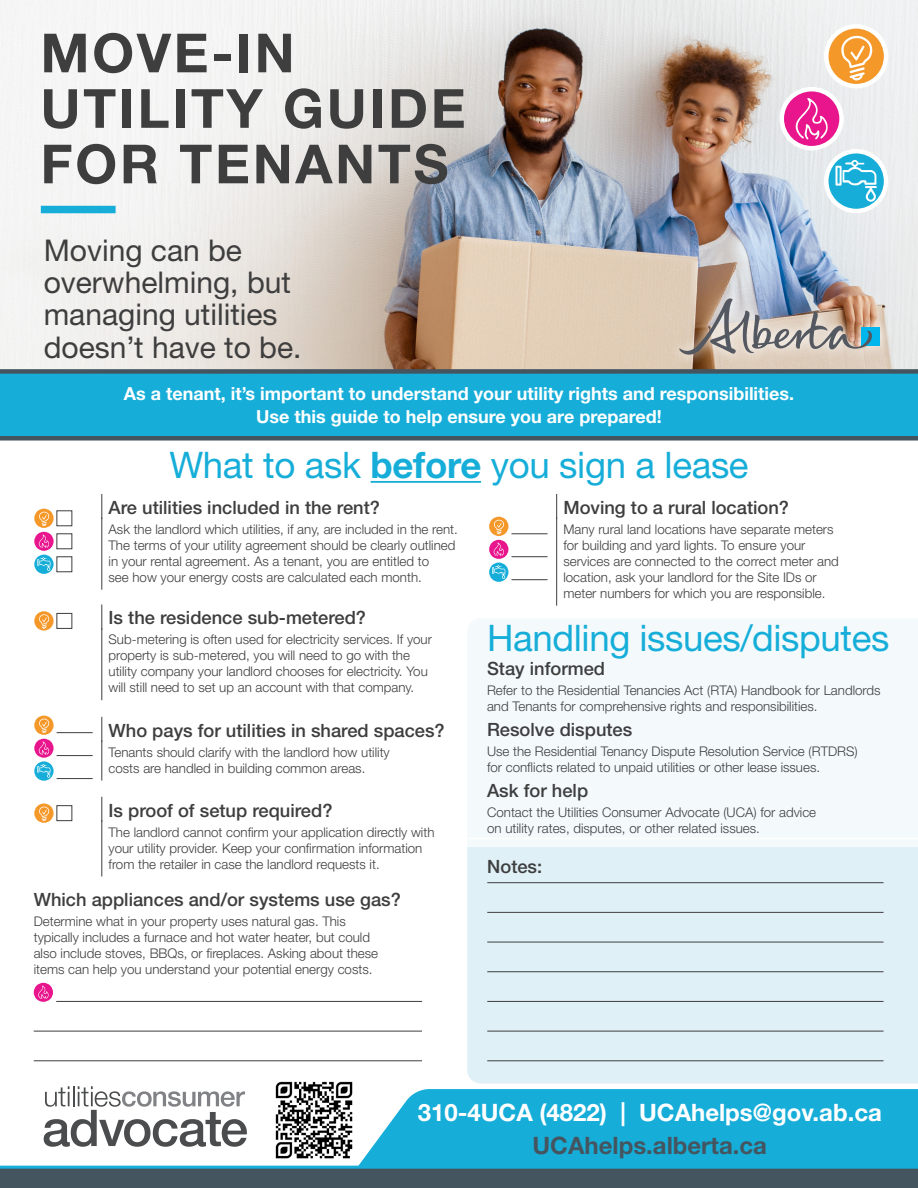
<style>
.page{position:relative;width:918px;height:1188px;background:#fff}
.page>*{position:absolute;margin:0;border:0;box-sizing:border-box;transform-origin:0 0}
.Subtitle{font:700 54px/55.5px "Helvetica Neue LT Std";letter-spacing:.05em;color:#3e3e3f}
.Heading{font:36.6px "Helvetica Neue LT Std";letter-spacing:-.01em;color:#16aed9}
.Subtitle-2{font:30px/32.4px "Helvetica Neue LT Std";color:#3e3e3f}
.t1{font:700 24px "Helvetica Neue LT Std";color:#fff}
.t2{font:700 24px "Helvetica Neue LT Std";color:#45555f}
.Questions{font:500 18.3px "Helvetica Neue LT Std";color:#3e3e3f}
.Question_-_NO_LEFT_LINE{font:500 18.3px "Helvetica Neue LT Std";color:#3e3e3f}
.Regular_Text{font:500 18.3px "Helvetica Neue LT Std";color:#3e3e3f}
.Intro_text{font:700 18px/22.5px "Helvetica Neue LT Std";color:#fff;text-align:center}
.Question_Detail_Paragraph{font:300 13.35px/16px "Helvetica Neue LT Std";color:#3e3e3f}
.Regular_Text-2{font:300 13.35px/16px "Helvetica Neue LT Std";color:#3e3e3f}
.s1{font-weight:700}
</style>
<div class="page">
<img style="left:0;top:0;width:918px;height:367px">
<div style="left:468px;top:619px;width:450px;height:228px;background:#f4fafc"></div>
<div style="left:467px;top:847px;width:451px;height:236px;background:#dff0f7"></div>
<div style="left:359px;top:1089px;width:559px;height:75px;background:#16aed9"></div>
<svg style="left:44px;top:1086px;width:203px;height:61px"></svg>
<img style="left:275px;top:1081px;width:78px;height:78px">
<div style="left:41px;top:206px;width:75px;height:7px;background:#16aed9"></div>
<svg style="left:0;top:367px;width:918px;height:74px;background:#22a4c9"></svg>
<div style="left:667px;top:287px;width:225px;height:80px;background:#fff;opacity:.75"></div>
<div style="left:862px;top:327px;width:18px;height:18px;background:#00b6ed"></div>
<img style="left:679px;top:298px;width:193px;height:57px">
<svg style="left:0;top:1164px;width:918px;height:24px;background:#426877"></svg>
<hr style="left:371px;top:481px;width:110px;height:2px;background:#16aed9">
<svg style="left:777px;top:22px;width:114px;height:194px"></svg>
<svg style="left:101px;top:494px;width:1px;height:24px"></svg>
<hr style="left:101px;top:518px;width:1px;height:72px;background:#3e3e3f">
<svg style="left:101px;top:605px;width:1px;height:23px"></svg>
<hr style="left:101px;top:628px;width:1px;height:72px;background:#3e3e3f">
<svg style="left:101px;top:797px;width:1px;height:23px"></svg>
<hr style="left:101px;top:820px;width:1px;height:56px;background:#3e3e3f">
<svg style="left:34px;top:804px;width:20px;height:19px"></svg>
<div style="left:56px;top:805px;width:16px;height:16px;border:1px solid #3e3e3f"></div>
<hr style="left:487px;top:971px;width:397px;height:1px;background:#3e3e3f">
<hr style="left:487px;top:912px;width:397px;height:1px;background:#3e3e3f">
<hr style="left:487px;top:942px;width:397px;height:1px;background:#3e3e3f">
<hr style="left:487px;top:882px;width:397px;height:1px;background:#3e3e3f">
<hr style="left:487px;top:1031px;width:397px;height:1px;background:#3e3e3f">
<hr style="left:487px;top:1060px;width:397px;height:1px;background:#3e3e3f">
<hr style="left:487px;top:1001px;width:397px;height:1px;background:#3e3e3f">
<svg style="left:101px;top:717px;width:1px;height:23px"></svg>
<hr style="left:101px;top:740px;width:1px;height:41px;background:#3e3e3f">
<hr style="left:57px;top:778px;width:36px;height:1px;background:#3e3e3f">
<svg style="left:34px;top:716px;width:20px;height:65px"></svg>
<hr style="left:57px;top:732px;width:36px;height:1px;background:#3e3e3f">
<hr style="left:57px;top:755px;width:36px;height:1px;background:#3e3e3f">
<svg style="left:556px;top:494px;width:1px;height:24px"></svg>
<hr style="left:556px;top:518px;width:1px;height:88px;background:#3e3e3f">
<hr style="left:511px;top:579px;width:37px;height:1px;background:#3e3e3f">
<svg style="left:489px;top:517px;width:19px;height:65px"></svg>
<hr style="left:511px;top:533px;width:37px;height:1px;background:#3e3e3f">
<hr style="left:511px;top:556px;width:37px;height:1px;background:#3e3e3f">
<hr style="left:56px;top:1001px;width:366px;height:1px;background:#3e3e3f">
<hr style="left:34px;top:1060px;width:388px;height:1px;background:#3e3e3f">
<hr style="left:34px;top:1031px;width:388px;height:1px;background:#3e3e3f">
<svg style="left:34px;top:983px;width:19px;height:19px"></svg>
<hr style="left:468px;top:838px;width:450px;height:1px;background:#fff">
<div style="left:56px;top:510px;width:16px;height:16px;border:1px solid #3e3e3f"></div>
<div style="left:56px;top:533px;width:16px;height:16px;border:1px solid #3e3e3f"></div>
<svg style="left:34px;top:509px;width:20px;height:65px"></svg>
<div style="left:56px;top:556px;width:16px;height:16px;border:1px solid #3e3e3f"></div>
<svg style="left:34px;top:611px;width:20px;height:20px"></svg>
<div style="left:56px;top:613px;width:16px;height:16px;border:1px solid #3e3e3f"></div>
<p class="Subtitle" style="left:40px;top:24px;width:427px">MOVE-IN<br>UTILITY GUIDE<br>FOR TENANTS</p>
<p class="Subtitle-2" style="left:44px;top:233px;width:259px">Moving can be overwhelming, but managing utilities doesn’t have to be.</p>
<p class="Intro_text" style="left:124px;top:382px;width:672px">As a tenant, it’s important to understand your utility rights and responsibilities.<br>Use this guide to help ensure you are prepared!</p>
<p class="Heading" style="left:169px;top:443px;width:581px">What to ask <span class="s1">before</span> you sign a lease</p>
<p class="Questions" style="left:109px;top:496px;width:273px">Are utilities included in the rent?</p>
<p class="Question_Detail_Paragraph" style="left:109px;top:521px;width:351px">Ask the landlord which utilities, if any, are included in the rent.<br>The terms of your utility agreement should be clearly outlined in your rental agreement. As a tenant, you are entitled to<br>see how your energy costs are calculated each month.</p>
<p class="Questions" style="left:109px;top:607px;width:259px">Is the residence sub-metered?</p>
<p class="Question_Detail_Paragraph" style="left:109px;top:631px;width:325px">Sub-metering is often used for electricity services. If your property is sub-metered, you will need to go with the utility company your landlord chooses for electricity. You will still need to set up an account with that company.</p>
<p class="Questions" style="left:563px;top:496px;width:227px">Moving to a rural location?</p>
<p class="Question_Detail_Paragraph" style="left:563px;top:521px;width:277px">Many rural land locations have separate meters for building and yard lights. To ensure your services are connected to the correct meter and location, ask your landlord for the Site IDs or meter numbers for which you are responsible.</p>
<p class="Heading" style="left:487px;top:617px;width:404px">Handling issues/disputes</p>
<p class="Question_-_NO_LEFT_LINE" style="left:487px;top:658px;width:120px">Stay informed</p>
<p class="Regular_Text-2" style="left:487px;top:682px;width:395px">Refer to the Residential Tenancies Act (RTA) Handbook for Landlords and Tenants for comprehensive rights and responsibilities.</p>
<p class="Question_-_NO_LEFT_LINE" style="left:487px;top:718px;width:147px">Resolve disputes</p>
<p class="Regular_Text-2" style="left:487px;top:743px;width:372px">Use the Residential Tenancy Dispute Resolution Service (RTDRS) for conflicts related to unpaid utilities or other lease issues.</p>
<p class="Question_-_NO_LEFT_LINE" style="left:487px;top:779px;width:103px">Ask for help</p>
<p class="Regular_Text-2" style="left:487px;top:804px;width:331px">Contact the Utilities Consumer Advocate (UCA) for advice on utility rates, disputes, or other related issues.</p>
<p class="Questions" style="left:109px;top:719px;width:338px">Who pays for utilities in shared spaces?</p>
<p class="Question_Detail_Paragraph" style="left:109px;top:744px;width:283px">Tenants should clarify with the landlord how utility costs are handled in building common areas.</p>
<p class="Questions" style="left:109px;top:799px;width:225px">Is proof of setup required?</p>
<p class="Question_Detail_Paragraph" style="left:109px;top:824px;width:327px">The landlord cannot confirm your application directly with your utility provider. Keep your confirmation information from the retailer in case the landlord requests it.</p>
<p class="Regular_Text" style="left:487px;top:856px;width:56px">Notes:</p>
<p class="Question_-_NO_LEFT_LINE" style="left:34px;top:888px;width:369px">Which appliances and/or systems use gas?</p>
<p class="Regular_Text-2" style="left:34px;top:913px;width:346px">Determine what in your property uses natural gas. This typically includes a furnace and hot water heater, but could also include stoves, BBQs, or fireplaces. Asking about these items can help you understand your potential energy costs.</p>
<p class="t1" style="left:418px;top:1098px;width:466px">310-4UCA (4822) | UCAhelps@gov.ab.ca</p>
<p class="t2" style="left:532px;top:1131px;width:236px">UCAhelps.alberta.ca</p>
</div>
